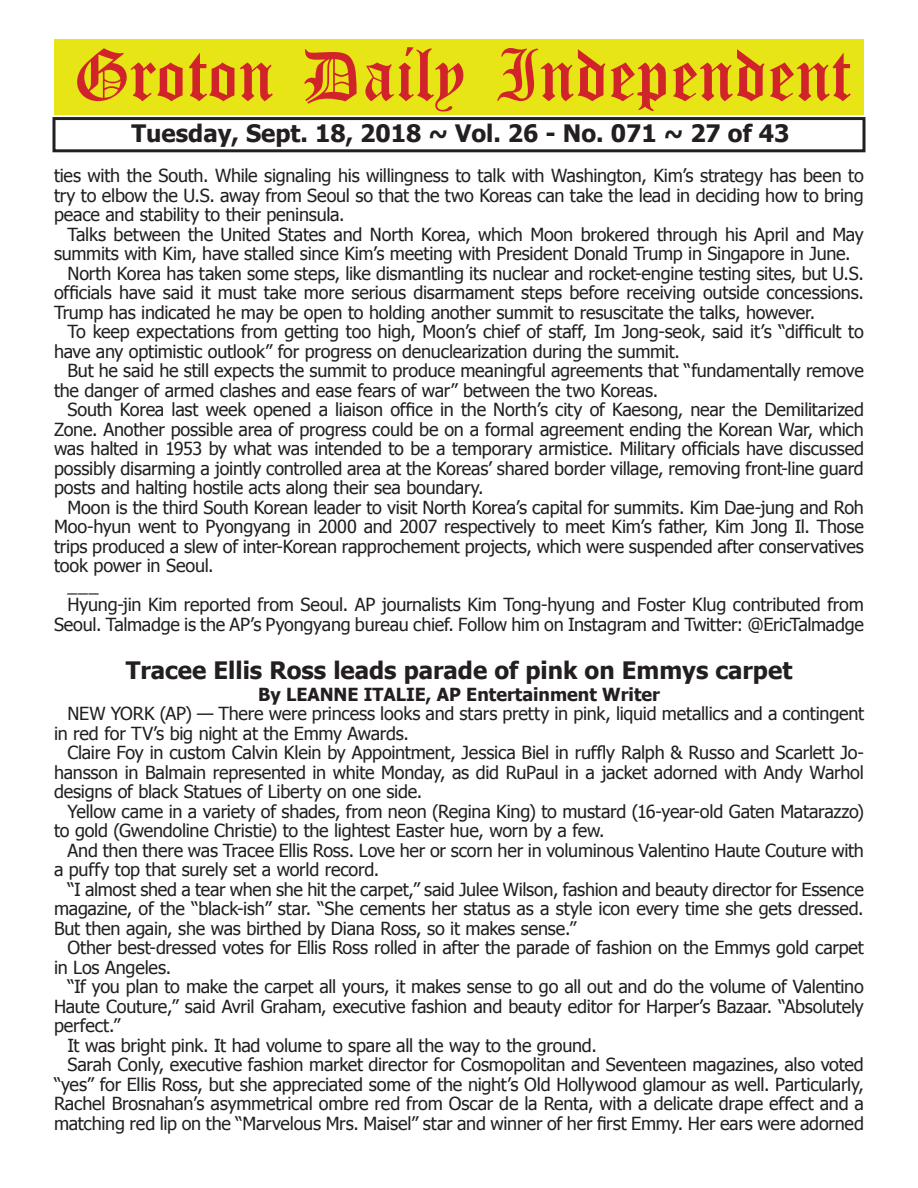
<style>
.page{position:relative;width:918px;height:1188px;background:#fff}
.page>*{position:absolute;margin:0;border:0;box-sizing:border-box;transform-origin:0 0}
.t1{font:54px "Old English Five";color:#d1232a}
.t2{font:700 24px "Tahoma";color:#231f20}
.t3{font:18px/19.5px "Tahoma";letter-spacing:-.01em;color:#231f20}
.t4{font:700 18px "Tahoma";color:#231f20}
</style>
<div class="page">
<div style="left:52px;top:117px;width:814px;height:35px;border:3px solid #231f20"></div>
<div style="left:54px;top:40px;width:810px;height:75px;background:#e7e515"></div>
<h1 class="t1" style="left:73px;top:50px;width:779px">Groton Daily Independent</h1>
<h2 class="t2" style="left:132px;top:116px;width:659px">Tuesday, Sept. 18, 2018 ~ Vol. 26 - No. 071 ~ 27 of 43</h2>
<p class="t3" style="left:54px;top:165px;width:811px;text-align:justify">ties with the South. While signaling his willingness to talk with Washington, Kim’s strategy has been to try to elbow the U.S. away from Seoul so that the two Koreas can take the lead in deciding how to bring peace and stability to their peninsula.</p>
<p class="t3" style="left:68px;top:224px;width:798px">Talks between the United States and North Korea, which Moon brokered through his April and May</p>
<p class="t3" style="left:54px;top:243px;width:798px">summits with Kim, have stalled since Kim’s meeting with President Donald Trump in Singapore in June.</p>
<p class="t3" style="left:68px;top:263px;width:798px">North Korea has taken some steps, like dismantling its nuclear and rocket-engine testing sites, but U.S.</p>
<p class="t3" style="left:54px;top:282px;width:811px">officials have said it must take more serious disarmament steps before receiving outside concessions.</p>
<p class="t3" style="left:54px;top:302px;width:763px">Trump has indicated he may be open to holding another summit to resuscitate the talks, however.</p>
<p class="t3" style="left:68px;top:321px;width:798px">To keep expectations from getting too high, Moon’s chief of staff, Im Jong-seok, said it’s “difficult to</p>
<p class="t3" style="left:54px;top:341px;width:628px">have any optimistic outlook” for progress on denuclearization during the summit.</p>
<p class="t3" style="left:68px;top:360px;width:798px">But he said he still expects the summit to produce meaningful agreements that “fundamentally remove</p>
<p class="t3" style="left:54px;top:380px;width:606px">the danger of armed clashes and ease fears of war” between the two Koreas.</p>
<p class="t3" style="left:68px;top:399px;width:798px">South Korea last week opened a liaison office in the North’s city of Kaesong, near the Demilitarized</p>
<p class="t3" style="left:54px;top:419px;width:811px">Zone. Another possible area of progress could be on a formal agreement ending the Korean War, which</p>
<p class="t3" style="left:54px;top:438px;width:812px">was halted in 1953 by what was intended to be a temporary armistice. Military officials have discussed</p>
<p class="t3" style="left:54px;top:458px;width:811px">possibly disarming a jointly controlled area at the Koreas’ shared border village, removing front-line guard</p>
<p class="t3" style="left:54px;top:477px;width:431px">posts and halting hostile acts along their sea boundary.</p>
<p class="t3" style="left:68px;top:497px;width:798px">Moon is the third South Korean leader to visit North Korea’s capital for summits. Kim Dae-jung and Roh</p>
<p class="t3" style="left:54px;top:516px;width:811px">Moo-hyun went to Pyongyang in 2000 and 2007 respectively to meet Kim’s father, Kim Jong Il. Those</p>
<p class="t3" style="left:54px;top:536px;width:811px">trips produced a slew of inter-Korean rapprochement projects, which were suspended after conservatives</p>
<p class="t3" style="left:54px;top:555px;width:161px">took power in Seoul.</p>
<p class="t3" style="left:68px;top:575px;width:33px">___</p>
<p class="t3" style="left:68px;top:594px;width:798px">Hyung-jin Kim reported from Seoul. AP journalists Kim Tong-hyung and Foster Klug contributed from</p>
<p class="t3" style="left:54px;top:613px;width:811px">Seoul. Talmadge is the AP’s Pyongyang bureau chief. Follow him on Instagram and Twitter: @EricTalmadge</p>
<h2 class="t2" style="left:126px;top:653px;width:668px">Tracee Ellis Ross leads parade of pink on Emmys carpet</h2>
<p class="t4" style="left:258px;top:681px;width:403px">By LEANNE ITALIE, AP Entertainment Writer</p>
<p class="t3" style="left:54px;top:703px;width:812px;text-indent:14px">NEW YORK (AP) — There were princess looks and stars pretty in pink, liquid metallics and a contingent in red for TV’s big night at the Emmy Awards.</p>
<p class="t3" style="left:54px;top:742px;width:811px;text-align:justify;text-indent:14px">Claire Foy in custom Calvin Klein by Appointment, Jessica Biel in ruffly Ralph &amp; Russo and Scarlett Jo&shy;hansson in Balmain represented in white Monday, as did RuPaul in a jacket adorned with Andy Warhol designs of black Statues of Liberty on one side.</p>
<p class="t3" style="left:54px;top:800px;width:812px;text-indent:14px">Yellow came in a variety of shades, from neon (Regina King) to mustard (16-year-old Gaten Matarazzo) to gold (Gwendoline Christie) to the lightest Easter hue, worn by a few.</p>
<p class="t3" style="left:54px;top:839px;width:812px;text-indent:14px">And then there was Tracee Ellis Ross. Love her or scorn her in voluminous Valentino Haute Couture with a puffy top that surely set a world record.</p>
<p class="t3" style="left:54px;top:878px;width:811px;text-align:justify;text-indent:14px">“I almost shed a tear when she hit the carpet,” said Julee Wilson, fashion and beauty director for Essence magazine, of the “black-ish” star. “She cements her status as a style icon every time she gets dressed.<br>But then again, she was birthed by Diana Ross, so it makes sense.”</p>
<p class="t3" style="left:54px;top:937px;width:811px;text-indent:14px">Other best-dressed votes for Ellis Ross rolled in after the parade of fashion on the Emmys gold carpet in Los Angeles.</p>
<p class="t3" style="left:68px;top:976px;width:798px">“If you plan to make the carpet all yours, it makes sense to go all out and do the volume of Valentino</p>
<p class="t3" style="left:54px;top:995px;width:811px">Haute Couture,” said Avril Graham, executive fashion and beauty editor for Harper’s Bazaar. “Absolutely</p>
<p class="t3" style="left:54px;top:1015px;width:68px">perfect.”</p>
<p class="t3" style="left:68px;top:1034px;width:531px">It was bright pink. It had volume to spare all the way to the ground.</p>
<p class="t3" style="left:68px;top:1054px;width:798px">Sarah Conly, executive fashion market director for Cosmopolitan and Seventeen magazines, also voted</p>
<p class="t3" style="left:54px;top:1073px;width:811px">“yes” for Ellis Ross, but she appreciated some of the night’s Old Hollywood glamour as well. Particularly,</p>
<p class="t3" style="left:54px;top:1093px;width:812px">Rachel Brosnahan’s asymmetrical ombre red from Oscar de la Renta, with a delicate drape effect and a</p>
<p class="t3" style="left:54px;top:1112px;width:812px">matching red lip on the “Marvelous Mrs. Maisel” star and winner of her first Emmy. Her ears were adorned</p>
</div>
